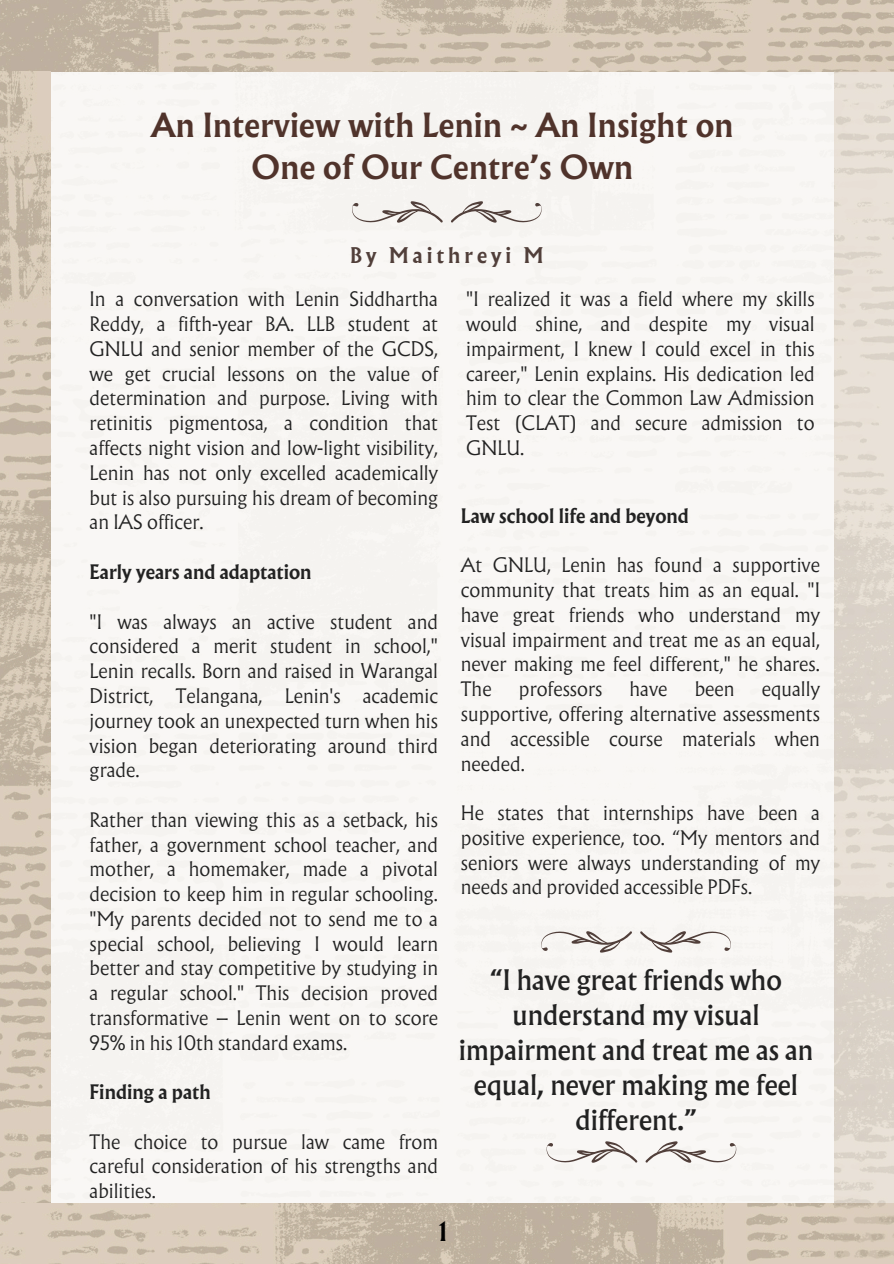
<style>
.page{position:relative;width:894px;height:1264px;background:#fff}
.page>*{position:absolute;margin:0;border:0;box-sizing:border-box;transform-origin:0 0}
.t1{font:700 30px/41.7px "Albertus Nova";letter-spacing:.01em;color:#50332b;text-align:center}
.t2{font:25.5px/34.8px "Albertus Nova";color:#222;text-align:center}
.t3{font:700 24px "Albertus Nova";color:#000}
.t4{font:700 19.5px "Albertus Nova";letter-spacing:.205em;color:#513f3a}
.t5{font:100 18px/24.8px "Albertus Nova";color:#222;text-align:justify}
.t6{font:700 18px "Albertus Nova";color:#222}
</style>
<div class="page">
<img style="left:0;top:0;width:893px;height:71px">
<img style="left:0;top:71px;width:51px;height:1132px">
<img style="left:0;top:1203px;width:833px;height:60px">
<img style="left:833px;top:71px;width:60px;height:1192px">
<svg style="left:352px;top:201px;width:189px;height:21px"></svg>
<svg style="left:546px;top:1141px;width:190px;height:21px"></svg>
<svg style="left:541px;top:931px;width:189px;height:21px"></svg>
<p class="t1" style="left:151px;top:105px;width:583px">An Interview with Lenin ~ An Insight on<br>One of Our Centre’s Own</p>
<p class="t4" style="left:350px;top:241px;width:195px">By Maithreyi M</p>
<p class="t5" style="left:466px;top:287px;width:350px">"I realized it was a field where my skills would shine, and despite my visual impairment, I knew I could excel in this career," Lenin explains. His dedication led him to clear the Common Law Admission Test (CLAT) and secure admission to GNLU.</p>
<p class="t5" style="left:90px;top:287px;width:350px">In a conversation with Lenin Siddhartha Reddy, a fifth-year BA. LLB student at GNLU and senior member of the GCDS, we get crucial lessons on the value of determination and purpose. Living with retinitis pigmentosa, a condition that affects night vision and low-light visibility, Lenin has not only excelled academically but is also pursuing his dream of becoming an IAS officer.</p>
<h3 class="t6" style="left:90px;top:559px;width:223px">Early years and adaptation</h3>
<p class="t5" style="left:90px;top:609px;width:350px">"I was always an active student and considered a merit student in school," Lenin recalls. Born and raised in Warangal District, Telangana, Lenin's academic journey took an unexpected turn when his vision began deteriorating around third grade.</p>
<p class="t5" style="left:90px;top:807px;width:350px">Rather than viewing this as a setback, his father, a government school teacher, and mother, a homemaker, made a pivotal decision to keep him in regular schooling. "My parents decided not to send me to a special school, believing I would learn better and stay competitive by studying in a regular school." This decision proved transformative – Lenin went on to score 95% in his 10th standard exams.</p>
<h3 class="t6" style="left:90px;top:1079px;width:122px">Finding a path</h3>
<p class="t5" style="left:90px;top:1129px;width:350px">The choice to pursue law came from careful consideration of his strengths and abilities.</p>
<p class="t6" style="left:461px;top:503px;width:229px">Law school life and beyond</p>
<h1 class="t5" style="left:461px;top:553px;width:360px">At GNLU, Lenin has found a supportive community that treats him as an equal. "I have great friends who understand my visual impairment and treat me as an equal, never making me feel different," he shares.<br>The</h1>
<h1 class="t5" style="left:518px;top:677px;width:85px">professors</h1>
<h1 class="t5" style="left:629px;top:677px;width:39px">have</h1>
<h1 class="t5" style="left:694px;top:677px;width:41px">been</h1>
<h1 class="t5" style="left:461px;top:677px;width:360px;text-indent:301px">equally supportive, offering alternative assessments and accessible course materials when needed.</h1>
<p class="t5" style="left:461px;top:800px;width:360px">He states that internships have been a positive experience, too. “My mentors and seniors were always understanding of my needs and provided accessible PDFs.</p>
<h3 class="t2" style="left:458px;top:963px;width:356px">“I have great friends who understand my visual impairment and treat me as an equal, never making me feel different.”</h3>
<p class="t3" style="left:438px;top:1214px;width:11px">1</p>
</div>
